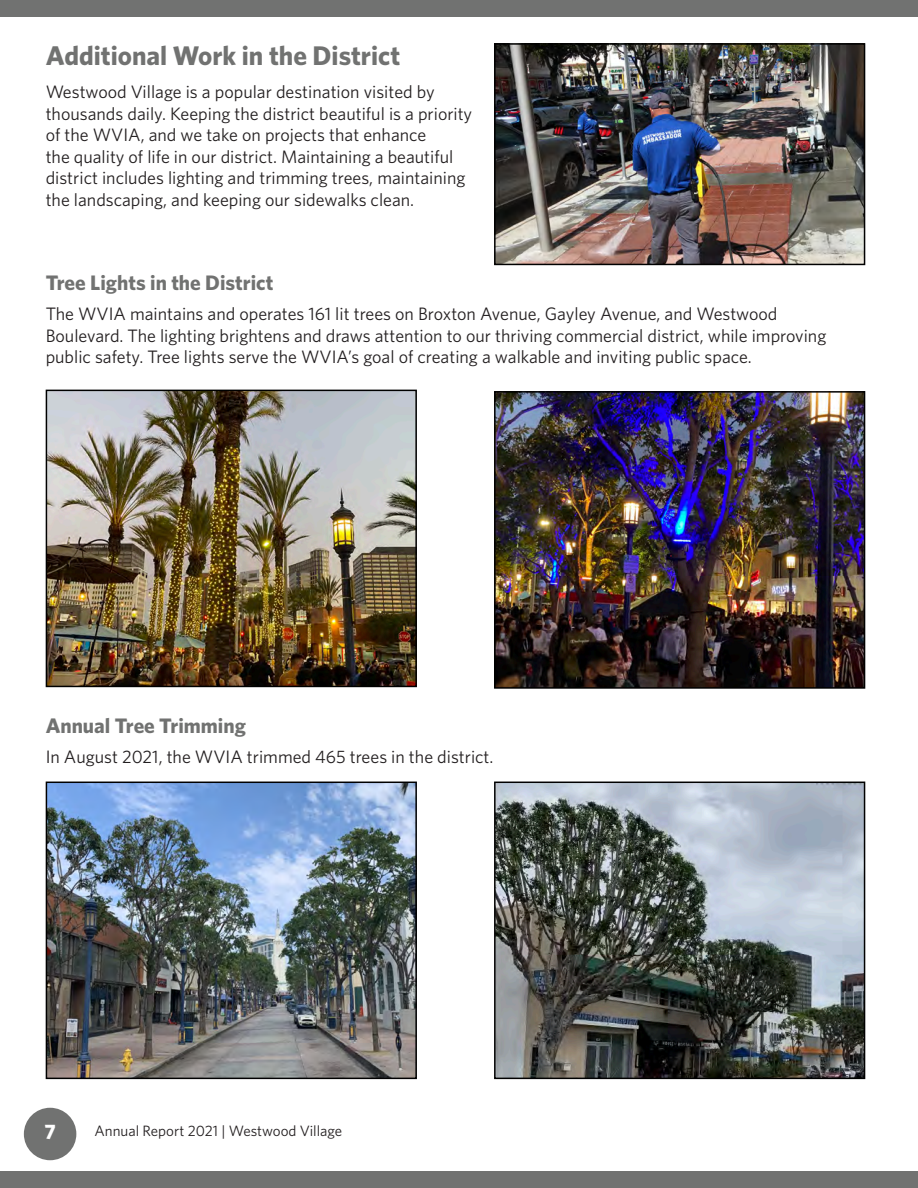
<style>
.page{position:relative;width:918px;height:1188px;background:#fff}
.page>*{position:absolute;margin:0;border:0;box-sizing:border-box;transform-origin:0 0}
.t1{font:700 27px "Whitney";color:#717271}
.t2{font:700 21px "Whitney";color:#717271}
.t3{font:700 21px "Whitney";color:#fff}
.Paragraph_Style_4{font:18px/21.6px "Whitney";color:#231f20}
.t4{font:15px "Whitney";color:#231f20}
</style>
<div class="page">
<div style="left:24px;top:1108px;width:52px;height:52px;background:#717271;border-radius:50%"></div>
<div style="left:0;top:1171px;width:918px;height:17px;background:#717271"></div>
<div style="left:0;top:0;width:918px;height:17px;background:#717271"></div>
<img style="left:497px;top:785px;width:365px;height:291px">
<div style="left:494px;top:782px;width:371px;height:297px;border:2px solid #000"></div>
<img style="left:497px;top:394px;width:365px;height:292px">
<div style="left:494px;top:391px;width:371px;height:298px;border:2px solid #000"></div>
<img style="left:49px;top:393px;width:365px;height:291px">
<div style="left:46px;top:390px;width:371px;height:297px;border:2px solid #000"></div>
<img style="left:49px;top:785px;width:365px;height:291px">
<div style="left:46px;top:782px;width:371px;height:297px;border:2px solid #000"></div>
<img style="left:497px;top:46px;width:365px;height:216px">
<div style="left:494px;top:43px;width:371px;height:222px;border:2px solid #000"></div>
<p class="t1" style="left:46px;top:37px;width:356px">Additional Work in the District</p>
<p class="Paragraph_Style_4" style="left:46px;top:80px;width:428px">Westwood Village is a popular destination visited by thousands daily. Keeping the district beautiful is a priority of the WVIA, and we take on projects that enhance<br>the quality of life in our district. Maintaining a beautiful district includes lighting and trimming trees, maintaining the landscaping, and keeping our sidewalks clean.</p>
<p class="t2" style="left:46px;top:269px;width:229px">Tree Lights in the District</p>
<p class="Paragraph_Style_4" style="left:46px;top:303px;width:782px">The WVIA maintains and operates 161 lit trees on Broxton Avenue, Gayley Avenue, and Westwood<br>Boulevard. The lighting brightens and draws attention to our thriving commercial district, while improving public safety. Tree lights serve the WVIA’s goal of creating a walkable and inviting public space.</p>
<p class="t2" style="left:46px;top:712px;width:202px">Annual Tree Trimming</p>
<p class="Paragraph_Style_4" style="left:46px;top:745px;width:449px">In August 2021, the WVIA trimmed 465 trees in the district.</p>
<p class="t3" style="left:44px;top:1117px;width:13px">7</p>
<p class="t4" style="left:94px;top:1121px;width:249px">Annual Report 2021 | Westwood Village</p>
</div>
